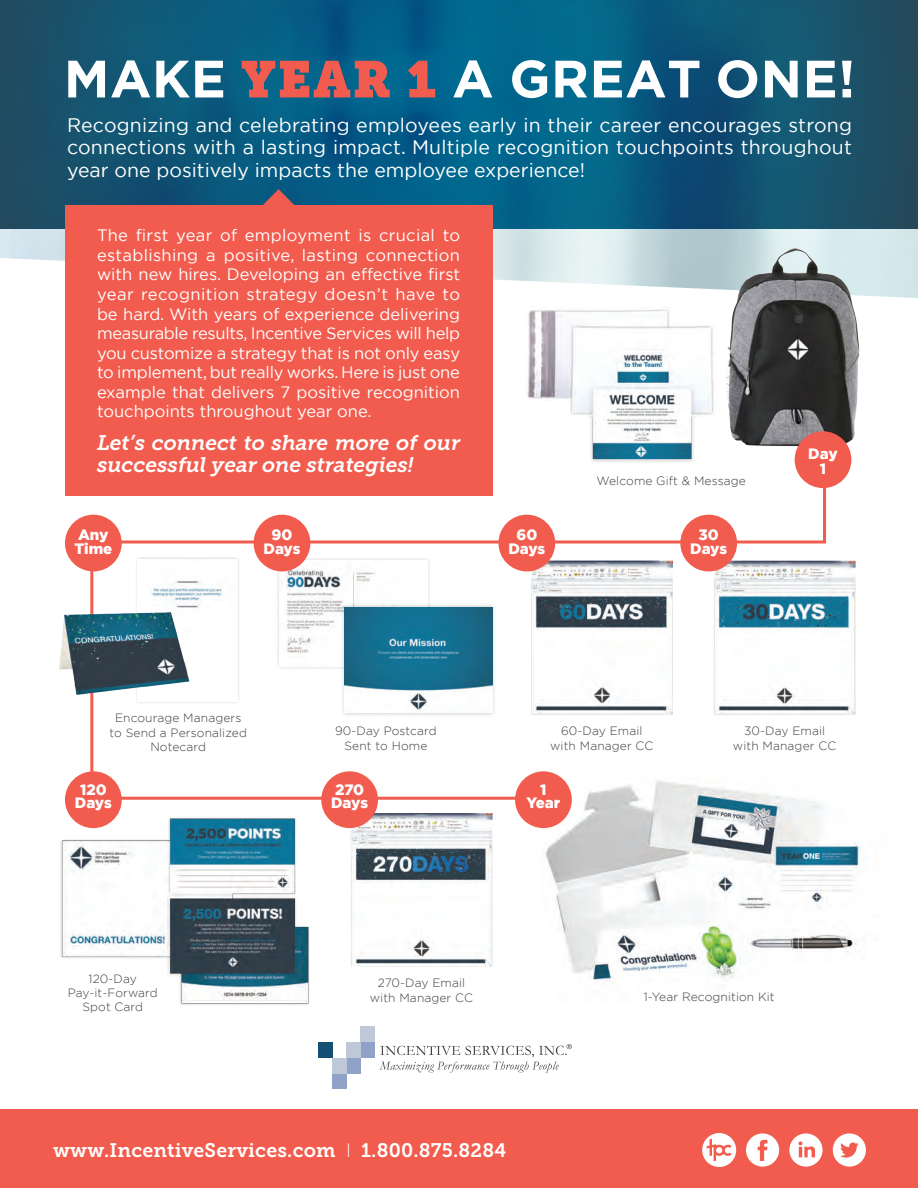
<style>
.page{position:relative;width:918px;height:1188px;background:#fff}
.page>*{position:absolute;margin:0;border:0;box-sizing:border-box;transform-origin:0 0}
.t1{font:700 52.5px "Gotham";letter-spacing:.01em;color:#fff}
.t2{font:italic 21px/22.5px "Museo Slab 700";color:#fff}
.t3{font:19.5px/22.5px "Gotham";color:#fff;text-align:justify}
.t4{font:19.5px "Museo Slab 700";letter-spacing:.01em;color:#fff}
.t5{font:16.5px/19.5px "Gotham";color:#fff;text-align:justify}
.t6{font:900 15px/13.5px "Gotham";letter-spacing:-.005em;color:#fff;text-align:center}
.t7{font:300 12px/14.4px "Gotham";letter-spacing:.01em;color:#3e3e3f;text-align:center}
.s1{font-family:"Museo Slab";font-weight:400;font-size:51px;color:#f15c4e}
.s2{font-family:"Museo Sans Rounded 100"}
</style>
<div class="page">
<img style="left:0;top:228px;width:918px;height:70px">
<svg style="left:0;top:0;width:918px;height:228px;background:#0d597a"></svg>
<img style="left:351px;top:813px;width:141px;height:153px">
<div style="left:318px;top:1042px;width:14px;height:16px;background:#174f72"></div>
<div style="left:332px;top:1073px;width:14px;height:16px;background:#91a2c9"></div>
<div style="left:346px;top:1058px;width:14px;height:15px;background:#91a2c9"></div>
<div style="left:360px;top:1042px;width:14px;height:16px;background:#91a2c9"></div>
<div style="left:332px;top:1058px;width:14px;height:15px;background:#bfc8d7"></div>
<div style="left:346px;top:1042px;width:14px;height:16px;background:#bfc8d7"></div>
<div style="left:360px;top:1027px;width:14px;height:15px;background:#bfc8d7"></div>
<svg style="left:380px;top:1044px;width:192px;height:29px"></svg>
<div style="left:0;top:1110px;width:918px;height:78px;background:#f15c4e"></div>
<svg style="left:833px;top:1133px;width:33px;height:34px"></svg>
<svg style="left:746px;top:1133px;width:33px;height:34px"></svg>
<svg style="left:789px;top:1133px;width:34px;height:34px"></svg>
<svg style="left:702px;top:1133px;width:34px;height:34px"></svg>
<img style="left:60px;top:816px;width:249px;height:189px">
<img style="left:525px;top:245px;width:341px;height:244px">
<img style="left:542px;top:780px;width:322px;height:204px">
<div style="left:65px;top:206px;width:427px;height:290px;background:#f15c4e"></div>
<svg style="left:231px;top:189px;width:95px;height:17px;background:#385975"></svg>
<hr style="left:81px;top:540px;width:742px;height:3px;background:#f15c4e">
<hr style="left:90px;top:565px;width:3px;height:257px;background:#f15c4e">
<hr style="left:69px;top:797px;width:449px;height:3px;background:#f15c4e">
<hr style="left:823px;top:481px;width:3px;height:62px;background:#f15c4e">
<div style="left:275px;top:557px;width:156px;height:114px;background:#231f20;opacity:.27"></div>
<img style="left:280px;top:561px;width:94px;height:92px">
<div style="left:341px;top:603px;width:156px;height:114px;background:#231f20;opacity:.27"></div>
<img style="left:345px;top:607px;width:147px;height:106px">
<div style="left:254px;top:515px;width:56px;height:56px;background:#f15c4e;border-radius:50%"></div>
<div style="left:65px;top:515px;width:57px;height:56px;background:#f15c4e;border-radius:50%"></div>
<div style="left:65px;top:771px;width:57px;height:57px;background:#f15c4e;border-radius:50%"></div>
<div style="left:321px;top:771px;width:57px;height:57px;background:#f15c4e;border-radius:50%"></div>
<div style="left:515px;top:771px;width:57px;height:57px;background:#f15c4e;border-radius:50%"></div>
<div style="left:795px;top:431px;width:56px;height:57px;background:#f15c4e;border-radius:50%"></div>
<img style="left:714px;top:561px;width:141px;height:153px">
<div style="left:680px;top:515px;width:57px;height:56px;background:#f15c4e;border-radius:50%"></div>
<img style="left:531px;top:561px;width:142px;height:153px">
<div style="left:498px;top:515px;width:57px;height:56px;background:#f15c4e;border-radius:50%"></div>
<div style="left:135px;top:556px;width:106px;height:148px;background:#231f20;opacity:.27"></div>
<img style="left:138px;top:559px;width:100px;height:142px">
<img style="left:59px;top:591px;width:145px;height:122px">
<h1 class="t1" style="left:64px;top:44px;width:793px">MAKE <span class="s1">YEAR 1</span> A GREAT ONE!</h1>
<p class="t3" style="left:67px;top:113px;width:786px">Recognizing and celebrating employees early in their career encourages strong connections with a lasting impact. Multiple recognition touchpoints throughout year one positively impacts the employee experience!</p>
<p class="t5" style="left:97px;top:226px;width:365px">The first year of employment is crucial to establishing a positive, lasting connection with new hires. Developing an effective first year recognition strategy doesn’t have to be hard. With years of experience delivering measurable results, Incentive Services will help you customize a strategy that is not only easy to implement, but really works. Here is just one example that delivers 7 positive recognition touchpoints throughout year one.</p>
<p class="t2" style="left:97px;top:432px;width:365px">Let’s connect to share more of our successful year one strategies!</p>
<p class="t6" style="left:74px;top:528px;width:39px;text-align:left">Any<br>Time</p>
<p class="t6" style="left:264px;top:528px;width:38px">90<br>Days</p>
<p class="t6" style="left:508px;top:528px;width:38px">60<br>Days</p>
<p class="t7" style="left:597px;top:473px;width:151px">Welcome Gift &amp; Message</p>
<p class="t6" style="left:690px;top:528px;width:38px">30<br>Days</p>
<p class="t6" style="left:808px;top:446px;width:31px;line-height:15px">Day<br>1</p>
<p class="t7" style="left:110px;top:711px;width:139px">Encourage Managers to Send a Personalized<br>Notecard</p>
<p class="t7" style="left:335px;top:723px;width:103px">90-Day Postcard<br>Sent to Home</p>
<p class="t7" style="left:550px;top:723px;width:105px">60-Day Email with Manager CC</p>
<p class="t7" style="left:733px;top:723px;width:105px">30-Day Email with Manager CC</p>
<p class="t6" style="left:75px;top:783px;width:38px">120<br>Days</p>
<p class="t6" style="left:331px;top:783px;width:38px;text-align:left">270<br>Days</p>
<p class="t6" style="left:527px;top:783px;width:35px">1<br>Year</p>
<p class="t7" style="left:68px;top:971px;width:92px">120-Day<br>Pay-it-Forward<br>Spot Card</p>
<p class="t7" style="left:370px;top:976px;width:105px">270-Day Email with Manager CC</p>
<p class="t4" style="left:53px;top:1140px;width:455px">www.IncentiveServices.com <span class="s2">I</span> 1.800.875.8284</p>
<p class="t7" style="left:644px;top:990px;width:133px">1-Year Recognition Kit</p>
</div>
